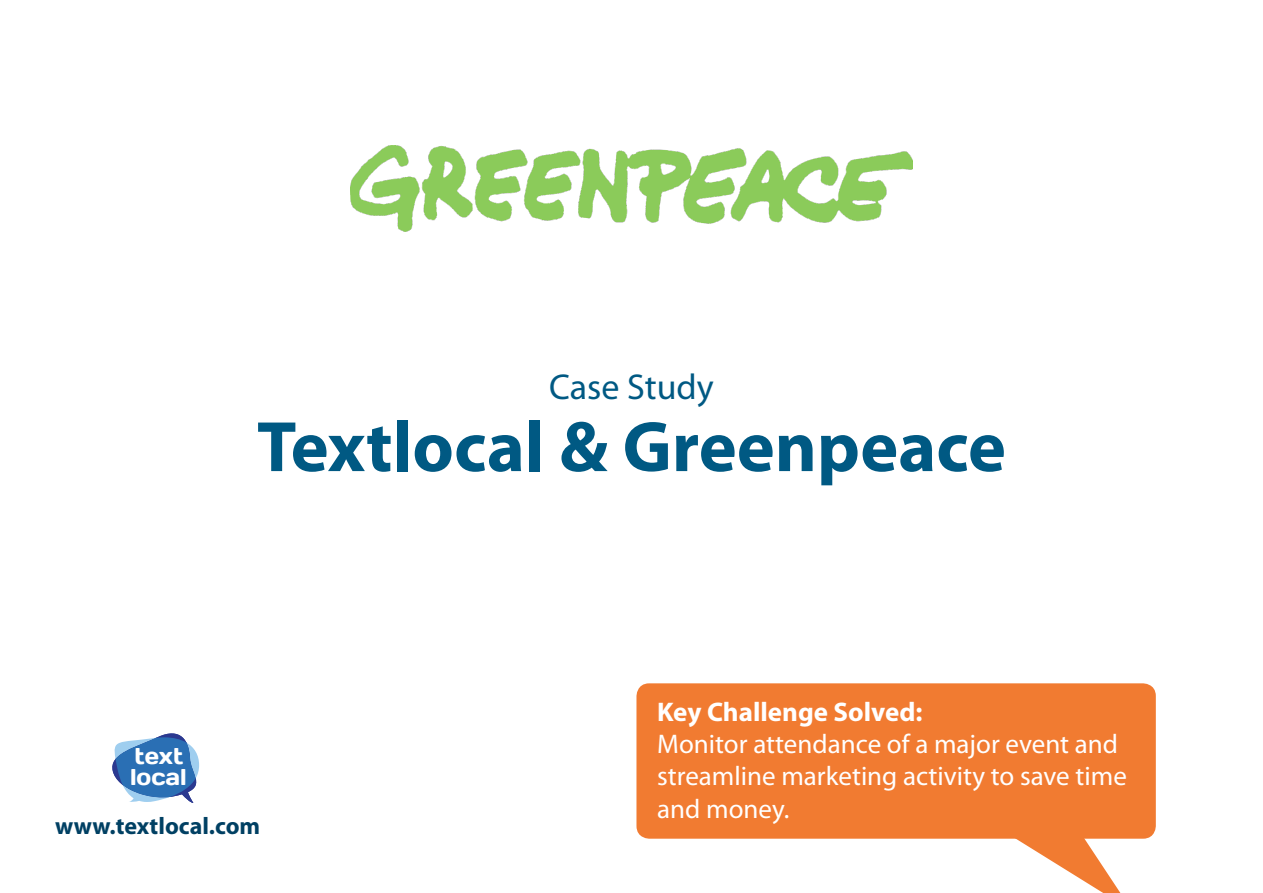
<style>
.page{position:relative;width:1263px;height:893px;background:#fff}
.page>*{position:absolute;margin:0;border:0;box-sizing:border-box;transform-origin:0 0}
.t1{font:700 72px "Myriad Pro";color:#005983}
.t2{font:36px "Myriad Pro";color:#005983}
.t3{font:27px/32.4px "Myriad Pro";color:#fff}
.t4{font:700 27px "Myriad Pro";color:#fff}
.t5{font:700 24px "Myriad Pro";color:#004063}
.t6{font:22.8px/20.9px "Days";color:#fff}
</style>
<div class="page">
<img style="left:351px;top:145px;width:561px;height:87px">
<svg style="left:1016px;top:839px;width:105px;height:54px"></svg>
<div style="left:636px;top:683px;width:520px;height:156px;background:#f17b31;border-radius:13px"></div>
<svg style="left:112px;top:733px;width:88px;height:70px"></svg>
<h2 class="t2" style="left:549px;top:365px;width:166px">Case Study</h2>
<h1 class="t1" style="left:257px;top:400px;width:750px">Textlocal &amp; Greenpeace</h1>
<p class="t6" style="left:130px;top:746px;width:58px">text local</p>
<p class="t5" style="left:55px;top:811px;width:207px">www.textlocal.com</p>
<p class="t4" style="left:657px;top:694px;width:267px">Key Challenge Solved:</p>
<p class="t3" style="left:657px;top:727px;width:471px">Monitor attendance of a major event and streamline marketing activity to save time and money.</p>
</div>
